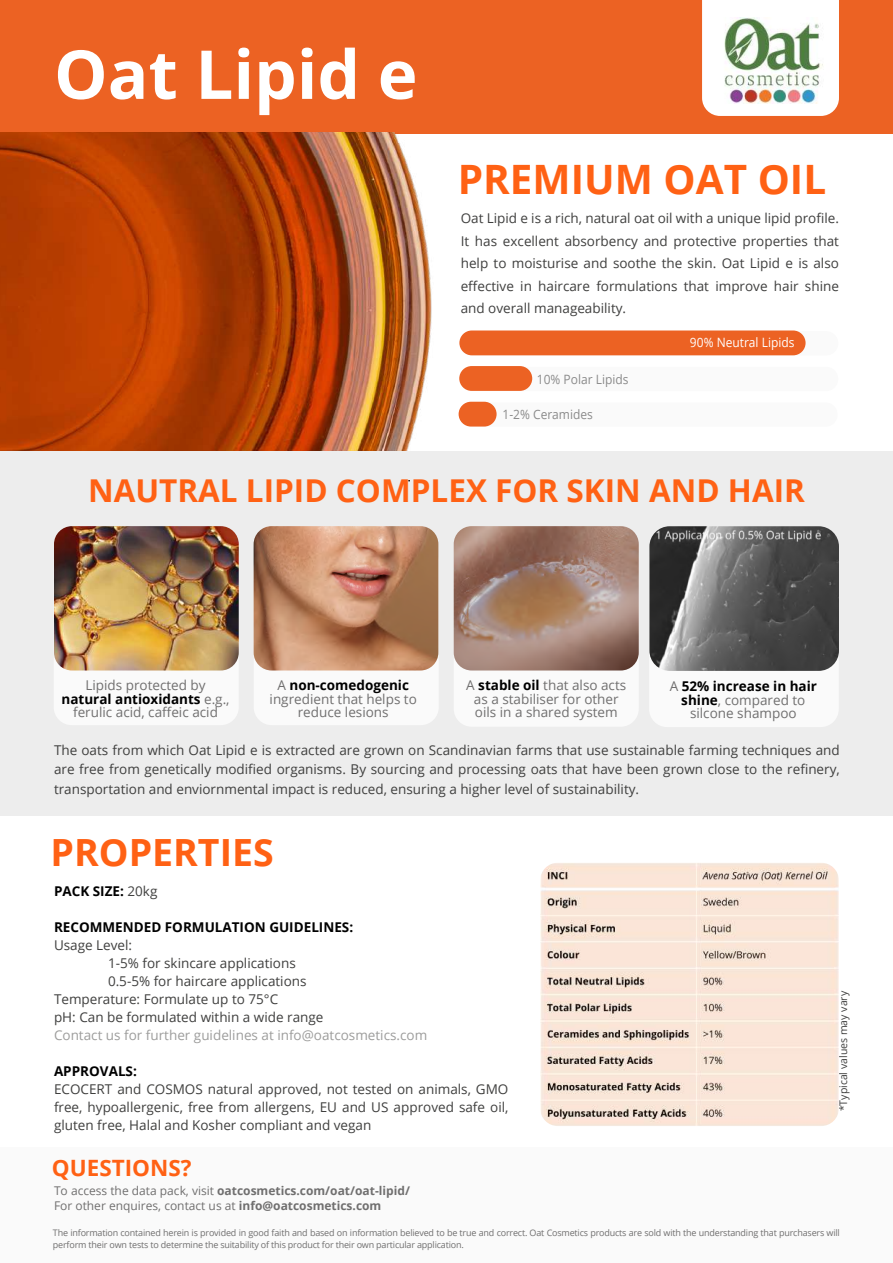
<style>
.page{position:relative;width:893px;height:1263px;background:#fff}
.page>*{position:absolute;margin:0;border:0;box-sizing:border-box;transform-origin:0 0}
.t1{font:700 67.5px "Open Sans";color:#fff}
.t2{font:700 40.5px "Open Sans";color:#ff6114}
.t3{font:700 37.5px "Open Sans";color:#ff6114}
.t4{font:700 31.5px "Open Sans";color:#ff6114}
.t5{font:700 22.5px "Open Sans";color:#ff6114}
.t6{font:13.5px/22.5px "Open Sans";color:#3f3f3e;text-align:justify}
.t7{font:13.5px/13.5px "Open Sans";color:#706f6f;text-align:center}
.t8{font:700 13.5px "Open Sans";color:#000}
.t9{font:13.5px "Open Sans";color:#9d9d9c}
.t10{font:12.9px "Open Sans";color:#8b8b8b;scale:.93 1}
.t11{font:12.9px "Open Sans";color:#fff;scale:.93 1}
.t12{font:12px/15px "Open Sans";color:#706f6f}
.t13{font:10.5px "Open Sans";color:#3f3f3e}
.t14{font:9px/12px "Open Sans";letter-spacing:-.02em;color:#706f6f}
.s1{font-weight:700;color:#000}
.s2{font-weight:400;color:#3f3f3e}
.s3{font-weight:700}
</style>
<div class="page">
<div style="left:0;top:0;width:893px;height:134px;background:#ec6223"></div>
<div style="left:0;top:1148px;width:893px;height:115px;background:#fafafa"></div>
<svg style="left:702px;top:0;width:137px;height:116px;background:#fefaf9"></svg>
<img style="left:714px;top:18px;width:116px;height:85px">
<div style="left:460px;top:331px;width:378px;height:24px;background:#fafafa;border-radius:12px"></div>
<div style="left:460px;top:367px;width:378px;height:24px;background:#fafafa;border-radius:12px"></div>
<div style="left:459px;top:402px;width:379px;height:25px;background:#fafafa;border-radius:12px"></div>
<img style="left:0;top:132px;width:432px;height:319px">
<div style="left:459px;top:330px;width:347px;height:25px;background:#ec6223;border-radius:12px"></div>
<div style="left:459px;top:366px;width:73px;height:25px;background:#ec6223;border-radius:12px"></div>
<div style="left:459px;top:402px;width:38px;height:25px;background:#ec6223;border-radius:12px"></div>
<img style="left:540px;top:863px;width:299px;height:263px">
<div style="left:0;top:451px;width:893px;height:364px;background:#ededed"></div>
<div style="left:649px;top:543px;width:190px;height:184px;background:#fafafa;border-radius:18px"></div>
<div style="left:454px;top:543px;width:185px;height:184px;background:#fafafa;border-radius:18px"></div>
<div style="left:254px;top:543px;width:185px;height:182px;background:#fafafa;border-radius:18px"></div>
<div style="left:54px;top:543px;width:185px;height:182px;background:#fafafa;border-radius:18px"></div>
<img style="left:54px;top:526px;width:185px;height:144px">
<img style="left:254px;top:526px;width:184px;height:144px">
<img style="left:454px;top:526px;width:185px;height:144px">
<img style="left:649px;top:526px;width:190px;height:145px">
<h1 class="t1" style="left:54px;top:27px;width:365px">Oat Lipid e</h1>
<h2 class="t2" style="left:458px;top:150px;width:370px">PREMIUM OAT OIL</h2>
<p class="t6" style="left:461px;top:207px;width:380px">Oat Lipid e is a rich, natural oat oil with a unique lipid profile.<br>It has excellent absorbency and protective properties that help to moisturise and soothe the skin. Oat Lipid e is also effective in haircare formulations that improve hair shine and overall manageability.</p>
<p class="t11" style="left:690px;top:333px;width:114px">90% Neutral Lipids</p>
<p class="t10" style="left:537px;top:370px;width:100px">10% Polar Lipids</p>
<p class="t10" style="left:502px;top:406px;width:99px">1-2% Ceramides</p>
<h3 class="t4" style="left:88px;top:468px;width:718px">NAUTRAL LIPID COMPLEX FOR SKIN AND HAIR</h3>
<p class="t7" style="left:62px;top:678px;width:170px">Lipids protected by <span class="s1">natural antioxidants</span> e.g., ferulic acid, caffeic acid</p>
<p class="t7" style="left:466px;top:678px;width:162px">A <span class="s1">stable oil</span> that also acts as a stabiliser for other oils in a shared system</p>
<p class="t7" style="left:670px;top:679px;width:149px">A <span class="s1">52% increase in hair shine</span>, compared to silcone shampoo</p>
<p class="t7" style="left:270px;top:678px;width:149px">A <span class="s1">non-comedogenic </span>ingredient that helps to reduce lesions</p>
<p class="t6" style="left:54px;top:740px;width:787px;line-height:19.5px">The oats from which Oat Lipid e is extracted are grown on Scandinavian farms that use sustainable farming techniques and are free from genetically modified organisms. By sourcing and processing oats that have been grown close to the refinery, transportation and enviornmental impact is reduced, ensuring a higher level of sustainability.</p>
<h3 class="t3" style="left:51px;top:826px;width:225px">PROPERTIES</h3>
<p class="t8" style="left:54px;top:881px;width:105px">PACK SIZE: <span class="s2">20kg</span></p>
<p class="t8" style="left:54px;top:917px;width:301px">RECOMMENDED FORMULATION GUIDELINES:</p>
<p class="t6" style="left:54px;top:933px;width:80px">Usage Level:</p>
<p class="t6" style="left:108px;top:951px;width:189px">1-5% for skincare applications</p>
<p class="t6" style="left:108px;top:969px;width:200px">0.5-5% for haircare applications</p>
<p class="t6" style="left:54px;top:987px;width:226px">Temperature: Formulate up to 75°C</p>
<p class="t6" style="left:54px;top:1005px;width:271px">pH: Can be formulated within a wide range</p>
<p class="t9" style="left:54px;top:1026px;width:375px">Contact us for further guidelines at info@oatcosmetics.com</p>
<p class="t8" style="left:54px;top:1061px;width:84px">APPROVALS:</p>
<p class="t6" style="left:54px;top:1079px;width:456px;line-height:18px">ECOCERT and COSMOS natural approved, not tested on animals, GMO free, hypoallergenic, free from allergens, EU and US approved safe oil, gluten free, Halal and Kosher compliant and vegan</p>
<h3 class="t5" style="left:52px;top:1152px;width:141px">QUESTIONS?</h3>
<p class="t12" style="left:54px;top:1183px;width:357px">To access the data pack, visit <span class="s3">oatcosmetics.com/oat/oat-lipid/<br></span>For other enquires, contact us at <span class="s3">info@oatcosmetics.com</span></p>
<p class="t13" style="left:836px;top:1111px;width:122px;rotate:-90deg">*Typical values may vary</p>
<p class="t14" style="left:53px;top:1227px;width:788px">The information contained herein is provided in good faith and based on information believed to be true and correct. Oat Cosmetics products are sold with the understanding that purchasers will perform their own tests to determine the suitability of this product for their own particular application.</p>
</div>
